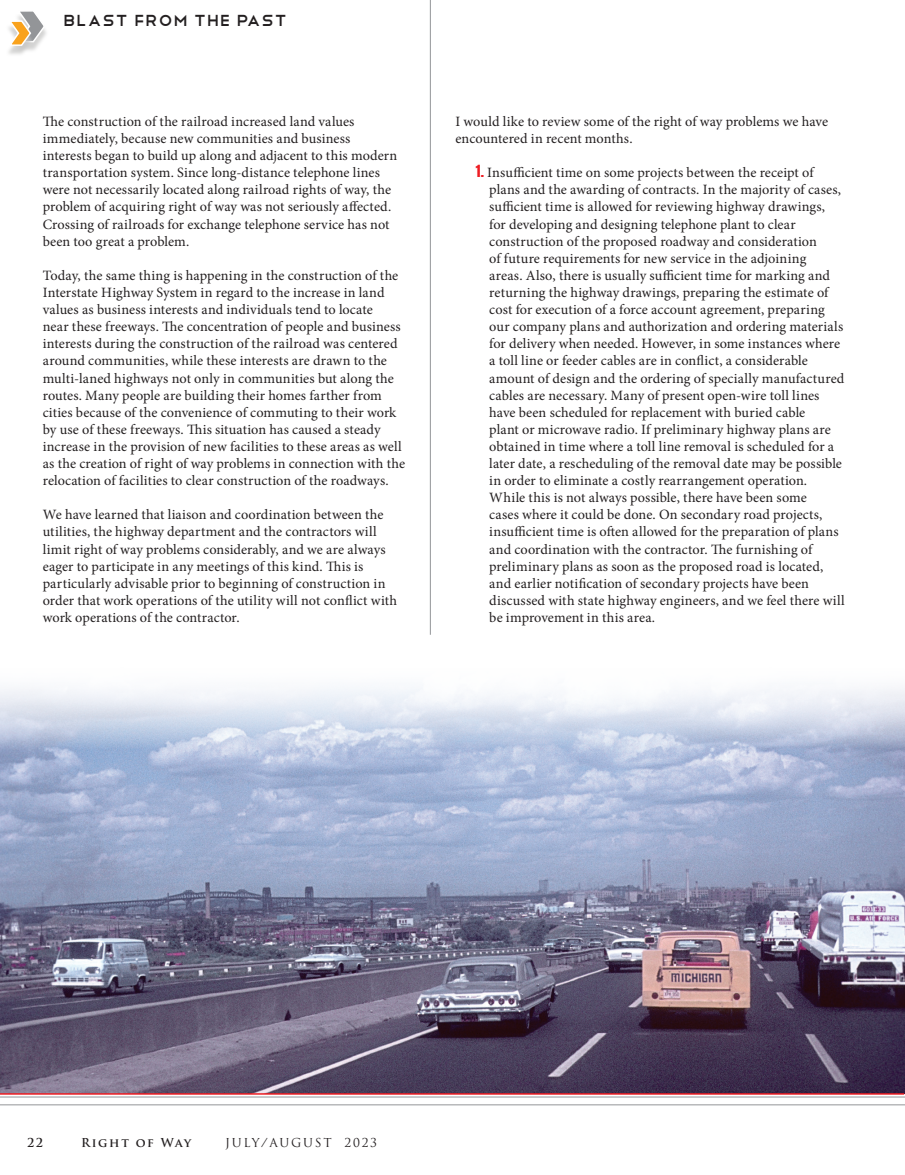
<style>
.page{position:relative;width:905px;height:1175px;background:#fff}
.page>*{position:absolute;margin:0;border:0;box-sizing:border-box;transform-origin:0 0}
.t1{font:21px "Telegrafico";letter-spacing:.025em;color:#231f20}
.t2{font:14.25px/17.1px "Minion Pro";letter-spacing:.005em;color:#231f20}
.t3{font:12px "Trajan Pro";letter-spacing:.14em;color:#231f20}
.t4{font:700 12px "Trajan Pro";letter-spacing:.135em;color:#231f20}
.s1{font-family:"Anton";color:#ee1d23}
</style>
<div class="page">
<hr style="left:0;top:1104px;width:904px;height:1px;background:#939598">
<hr style="left:0;top:1096px;width:904px;height:1px;background:#939598">
<img style="left:0;top:688px;width:904px;height:405px">
<div style="left:5px;top:24px;width:30px;height:32px;background:#c6c6c5;opacity:.75"></div>
<svg style="left:7px;top:11px;width:39px;height:36px"></svg>
<hr style="left:430px;top:0;width:1px;height:634px;background:#939598">
<hr style="left:0;top:1093px;width:904px;height:1px;background:#ee1d23">
<p class="t1" style="left:63px;top:7px;width:225px">blast from the past</p>
<p class="t2" style="left:43px;top:113px;width:356px">The construction of the railroad increased land values immediately, because new communities and business interests began to build up along and adjacent to this modern transportation system. Since long-distance telephone lines were not necessarily located along railroad rights of way, the problem of acquiring right of way was not seriously affected.<br>Crossing of railroads for exchange telephone service has not been too great a problem.</p>
<p class="t2" style="left:43px;top:267px;width:364px">Today, the same thing is happening in the construction of the Interstate Highway System in regard to the increase in land values as business interests and individuals tend to locate<br>near these freeways. The concentration of people and business interests during the construction of the railroad was centered around communities, while these interests are drawn to the multi-laned highways not only in communities but along the routes. Many people are building their homes farther from cities because of the convenience of commuting to their work by use of these freeways. This situation has caused a steady increase in the provision of new facilities to these areas as well as the creation of right of way problems in connection with the relocation of facilities to clear construction of the roadways.</p>
<p class="t2" style="left:43px;top:506px;width:356px">We have learned that liaison and coordination between the utilities, the highway department and the contractors will limit right of way problems considerably, and we are always eager to participate in any meetings of this kind. This is particularly advisable prior to beginning of construction in order that work operations of the utility will not conflict with work operations of the contractor.</p>
<p class="t2" style="left:455px;top:113px;width:374px">I would like to review some of the right of way problems we have encountered in recent months.</p>
<p class="t2" style="left:489px;top:164px;width:357px;text-indent:-14px"><span class="s1">1.</span> Insufficient time on some projects between the receipt of plans and the awarding of contracts. In the majority of cases, sufficient time is allowed for reviewing highway drawings, for developing and designing telephone plant to clear construction of the proposed roadway and consideration<br>of future requirements for new service in the adjoining<br>areas. Also, there is usually sufficient time for marking and returning the highway drawings, preparing the estimate of cost for execution of a force account agreement, preparing our company plans and authorization and ordering materials for delivery when needed. However, in some instances where a toll line or feeder cables are in conflict, a considerable amount of design and the ordering of specially manufactured cables are necessary. Many of present open-wire toll lines have been scheduled for replacement with buried cable<br>plant or microwave radio. If preliminary highway plans are obtained in time where a toll line removal is scheduled for a later date, a rescheduling of the removal date may be possible in order to eliminate a costly rearrangement operation.<br>While this is not always possible, there have been some<br>cases where it could be done. On secondary road projects, insufficient time is often allowed for the preparation of plans and coordination with the contractor. The furnishing of preliminary plans as soon as the proposed road is located, and earlier notification of secondary projects have been discussed with state highway engineers, and we feel there will be improvement in this area.</p>
<p class="t4" style="left:27px;top:1135px;width:18px">22</p>
<p class="t4" style="left:81px;top:1135px;width:112px">Right of Way</p>
<p class="t3" style="left:225px;top:1135px;width:153px">JULY/AUGUST 2023</p>
</div>
